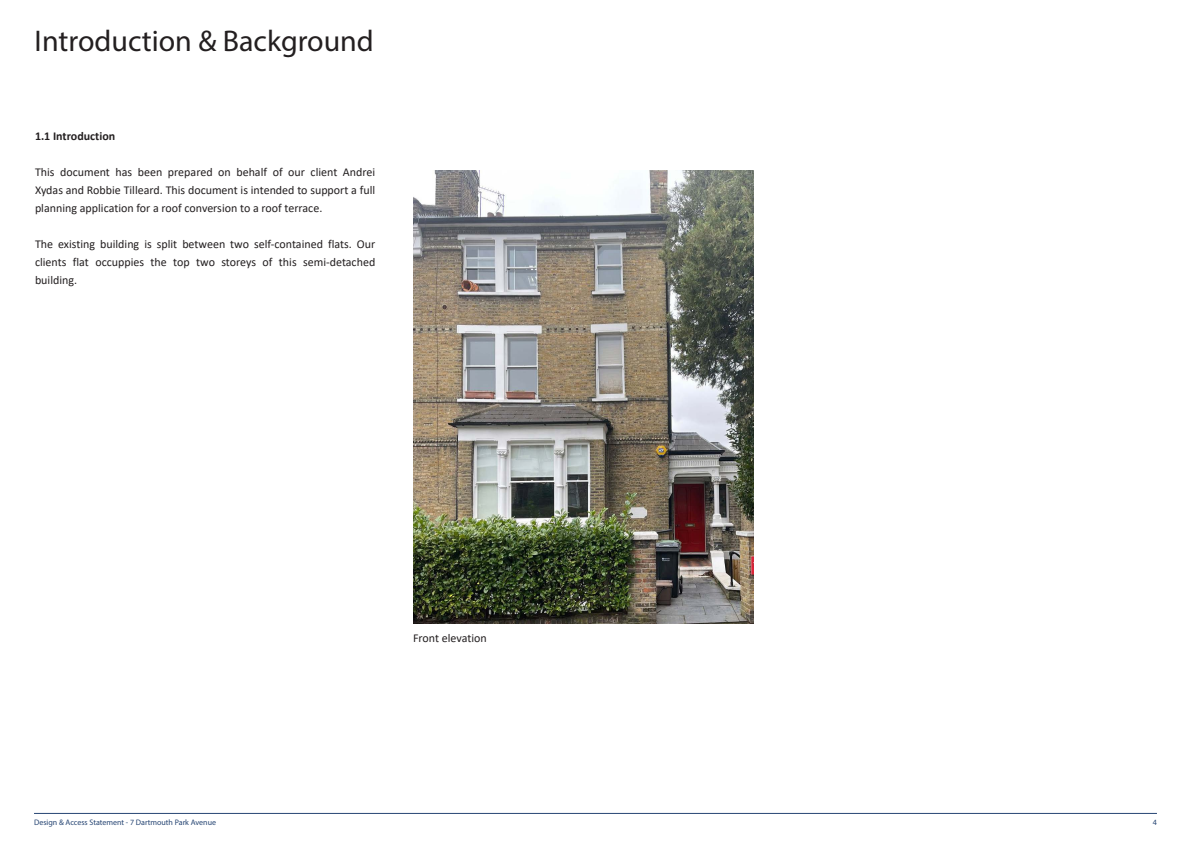
<style>
.page{position:relative;width:1191px;height:842px;background:#fff}
.page>*{position:absolute;margin:0;border:0;box-sizing:border-box;transform-origin:0 0}
._2__Page_Title{font:30px "Myriad Pro";color:#231f20}
._3__Body_Text{font:12px/18px "Calibri";color:#231f20;text-align:justify}
._3__Body_Text-2{font:700 12px "Calibri";color:#231f20}
._3__Paragraph_Sectio{font:12px "Calibri";color:#231f20}
._3__Paragraph_Sectio-2{font:8px "Myriad Pro";color:#264573}
</style>
<div class="page">
<hr style="left:34px;top:813px;width:1123px;height:1px;background:#264573">
<img style="left:413px;top:170px;width:340px;height:454px">
<p class="_2__Page_Title" style="left:34px;top:22px;width:341px">Introduction &amp; Background</p>
<p class="_3__Body_Text-2" style="left:35px;top:128px;width:82px">1.1 Introduction</p>
<p class="_3__Body_Text" style="left:35px;top:163px;width:342px">This document has been prepared on behalf of our client Andrei Xydas and Robbie Tilleard. This document is intended to support a full planning application for a roof conversion to a roof terrace.</p>
<p class="_3__Body_Text" style="left:35px;top:235px;width:342px">The existing building is split between two self-contained flats. Our clients flat occuppies the top two storeys of this semi-detached building.</p>
<p class="_3__Paragraph_Sectio-2" style="left:34px;top:817px;width:184px">Design &amp; Access Statement - 7 Dartmouth Park Avenue</p>
<p class="_3__Paragraph_Sectio" style="left:413px;top:629px;width:75px">Front elevation</p>
<p class="_3__Paragraph_Sectio-2" style="left:1152px;top:817px;width:6px">4</p>
</div>
